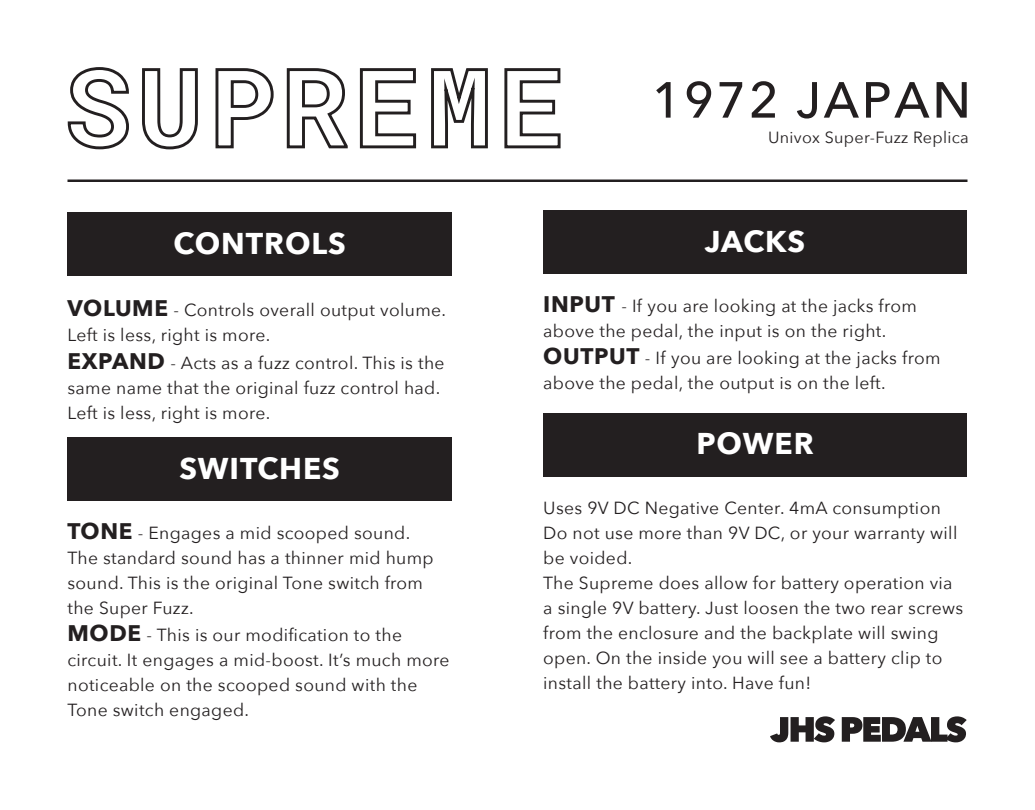
<style>
.page{position:relative;width:1035px;height:810px;background:#fff}
.page>*{position:absolute;margin:0;border:0;box-sizing:border-box;transform-origin:0 0}
.Subheading{font:700 30px "Avenir Next";letter-spacing:.03em;color:#fff}
.Copy{font:17.5px/25px "Avenir Next";letter-spacing:.02em;color:#231f20}
.Copy-2{font:16.25px "Avenir Next";letter-spacing:.02em;color:#231f20}
.s1{font-weight:700;font-size:22.5px}
</style>
<div class="page">
<div style="left:68px;top:212px;width:384px;height:64px;background:#231f20"></div>
<div style="left:68px;top:437px;width:384px;height:64px;background:#231f20"></div>
<div style="left:543px;top:210px;width:424px;height:64px;background:#231f20"></div>
<div style="left:543px;top:413px;width:424px;height:63px;background:#231f20"></div>
<svg style="left:770px;top:716px;width:65px;height:26px"></svg>
<svg style="left:842px;top:716px;width:125px;height:26px"></svg>
<svg style="left:67px;top:67px;width:494px;height:83px"></svg>
<svg style="left:656px;top:82px;width:15px;height:36px"></svg>
<svg style="left:687px;top:81px;width:24px;height:37px"></svg>
<svg style="left:720px;top:82px;width:22px;height:36px"></svg>
<svg style="left:752px;top:81px;width:23px;height:37px"></svg>
<svg style="left:797px;top:82px;width:20px;height:37px"></svg>
<svg style="left:824px;top:82px;width:35px;height:36px"></svg>
<svg style="left:866px;top:82px;width:64px;height:36px"></svg>
<svg style="left:937px;top:82px;width:30px;height:36px"></svg>
<hr style="left:68px;top:180px;width:900px;height:2px;background:#231f20">
<p class="Subheading" style="left:173px;top:217px;width:174px">CONTROLS</p>
<p class="Copy" style="left:68px;top:297px;width:380px"><span class="s1">VOLUME</span> - Controls overall output volume.<br>Left is less, right is more.</p>
<p class="Copy" style="left:68px;top:349px;width:379px"><span class="s1">EXPAND</span> - Acts as a fuzz control. This is the same name that the original fuzz control had.<br>Left is less, right is more.</p>
<p class="Subheading" style="left:179px;top:442px;width:162px">SWITCHES</p>
<p class="Copy" style="left:68px;top:519px;width:368px"><span class="s1">TONE</span> - Engages a mid scooped sound.<br>The standard sound has a thinner mid hump sound. This is the original Tone switch from the Super Fuzz.</p>
<p class="Copy" style="left:68px;top:622px;width:384px"><span class="s1">MODE</span> - This is our modification to the circuit. It engages a mid-boost. It’s much more noticeable on the scooped sound with the Tone switch engaged.</p>
<p class="Copy-2" style="left:768px;top:123px;width:202px">Univox Super-Fuzz Replica</p>
<p class="Subheading" style="left:705px;top:215px;width:102px">JACKS</p>
<p class="Copy" style="left:543px;top:292px;width:375px"><span class="s1">INPUT</span> - If you are looking at the jacks from above the pedal, the input is on the right.</p>
<p class="Copy" style="left:543px;top:345px;width:399px"><span class="s1">OUTPUT</span> - If you are looking at the jacks from above the pedal, the output is on the left.</p>
<p class="Subheading" style="left:696px;top:418px;width:119px">POWER</p>
<p class="Copy" style="left:543px;top:495px;width:416px">Uses 9V DC Negative Center. 4mA consumption<br>Do not use more than 9V DC, or your warranty will be voided.</p>
<p class="Copy" style="left:543px;top:570px;width:422px">The Supreme does allow for battery operation via a single 9V battery. Just loosen the two rear screws from the enclosure and the backplate will swing open. On the inside you will see a battery clip to install the battery into. Have fun!</p>
</div>
